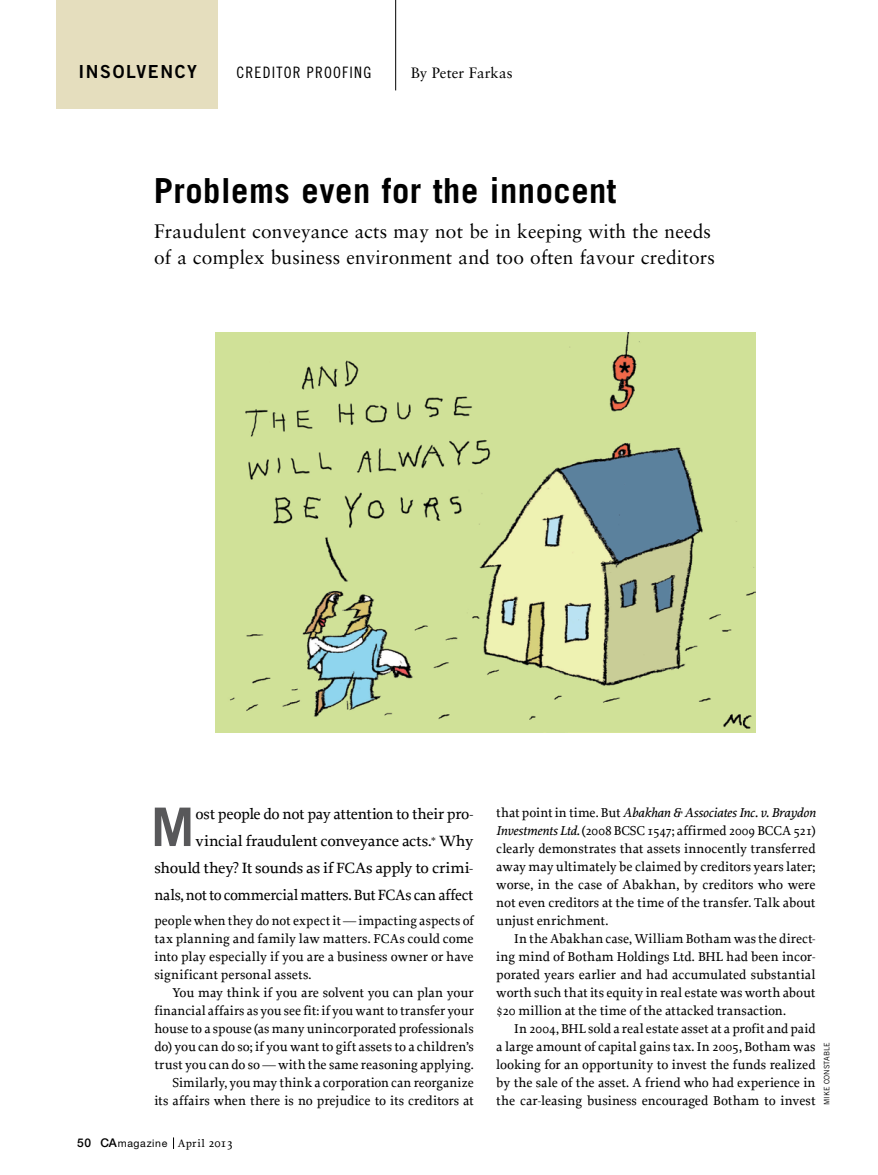
<style>
.page{position:relative;width:878px;height:1175px;background:#fff}
.page>*{position:absolute;margin:0;border:0;box-sizing:border-box;transform-origin:0 0}
.t1{font:700 53.25px "Trade Gothic";color:#58585a;scale:1.05 1}
.t2{font:700 34.5px "Trade Gothic";letter-spacing:.015em;color:#000}
.t3{font:19.5px/25.5px "Sabon LT Std";letter-spacing:.01em;color:#000}
.t4{font:18px "Trade Gothic Bold Two";letter-spacing:.095em;color:#000}
.t5{font:15.75px "Trade Gothic Cond Eighteen";letter-spacing:.075em;color:#000}
.t6{font:500 15.6px/26.8px "Proforma";letter-spacing:-.02em;color:#000;text-align:right}
.t7{font:15px "Sabon LT Std";color:#000}
.t8{font:500 13.5px "Proforma";letter-spacing:.005em;color:#000}
.t9{font:italic 500 13.5px "Proforma";letter-spacing:-.01em;color:#000}
.t10{font:10.5px "Helvetica Neue LT Std";letter-spacing:.055em;color:#000}
.t11{font:7.5px "Trade Gothic";color:#000}
.s1{font-weight:500;font-size:12px}
.s2{font-family:"Proforma";font-weight:500;font-size:11.25px}
.s3{font-family:"Proforma";font-weight:500;font-size:12.45px}
.s4{font-style:normal}
.s5{font-style:italic}
</style>
<div class="page">
<img style="left:215px;top:333px;width:540px;height:399px">
<div style="left:56px;top:0;width:162px;height:108px;background:#e5debe"></div>
<hr style="left:395px;top:0;width:1px;height:90px;background:#000">
<p class="t4" style="left:78px;top:60px;width:120px">INSOLVENCY</p>
<p class="t5" style="left:236px;top:63px;width:136px">CREDITOR PROOFING</p>
<p class="t7" style="left:411px;top:64px;width:103px">By Peter Farkas</p>
<p class="t2" style="left:154px;top:169px;width:464px">Problems even for the innocent</p>
<p class="t3" style="left:154px;top:218px;width:562px">Fraudulent conveyance acts may not be in keeping with the needs of a complex business environment and too often favour creditors</p>
<p class="t1" style="left:151px;top:794px;width:43px">M</p>
<p class="t6" style="left:154px;top:800px;width:320px">ost people do not pay attention to their pro&shy;vincial fraudulent conveyance acts.<sup>*</sup> Why should they? It sounds as if FCAs apply to crimi&shy;nals, not to commercial matters. But FCAs can affect</p>
<p class="t8" style="left:154px;top:912px;width:321px">people when they do not expect it — impacting aspects of</p>
<p class="t8" style="left:154px;top:930px;width:321px">tax planning and family law matters. FCAs could come</p>
<p class="t8" style="left:154px;top:948px;width:321px">into play especially if you are a business owner or have</p>
<p class="t8" style="left:154px;top:966px;width:159px">significant personal assets.</p>
<p class="t8" style="left:172px;top:984px;width:303px">You may think if you are solvent you can plan your</p>
<p class="t8" style="left:154px;top:1002px;width:321px">financial affairs as you see fit: if you want to transfer your</p>
<p class="t8" style="left:154px;top:1020px;width:321px">house to a spouse (as many unincorporated professionals</p>
<p class="t8" style="left:154px;top:1038px;width:321px">do) you can do so; if you want to gift assets to a children’s</p>
<p class="t8" style="left:154px;top:1056px;width:321px">trust you can do so — with the same reasoning applying.</p>
<p class="t8" style="left:172px;top:1074px;width:303px">Similarly, you may think a corporation can reorganize</p>
<p class="t8" style="left:154px;top:1092px;width:321px">its affairs when there is no prejudice to its creditors at</p>
<p class="t10" style="left:77px;top:1136px;width:157px"><span class="s1">50 CA</span>magazine <span class="s2">April</span> <span class="s3">2013</span></p>
<p class="t9" style="left:496px;top:804px;width:321px"><span class="s4">that point in time. But</span> Abakhan &amp; Associates Inc. v. Braydon</p>
<p class="t8" style="left:496px;top:822px;width:321px"><span class="s5">Investments Ltd.</span> (2008 BCSC 1547; affirmed 2009 BCCA 521)</p>
<p class="t8" style="left:496px;top:840px;width:321px">clearly demonstrates that assets innocently transferred</p>
<p class="t8" style="left:496px;top:858px;width:321px">away may ultimately be claimed by creditors years later;</p>
<p class="t8" style="left:496px;top:876px;width:321px">worse, in the case of Abakhan, by creditors who were</p>
<p class="t8" style="left:496px;top:894px;width:321px">not even creditors at the time of the transfer. Talk about</p>
<p class="t8" style="left:496px;top:912px;width:114px">unjust enrichment.</p>
<p class="t8" style="left:514px;top:930px;width:303px">In the Abakhan case, William Botham was the direct-</p>
<p class="t8" style="left:496px;top:948px;width:321px">ing mind of Botham Holdings Ltd. BHL had been incor-</p>
<p class="t8" style="left:496px;top:966px;width:321px">porated years earlier and had accumulated substantial</p>
<p class="t8" style="left:496px;top:984px;width:321px">worth such that its equity in real estate was worth about</p>
<p class="t8" style="left:496px;top:1002px;width:291px">$20 million at the time of the attacked transaction.</p>
<p class="t8" style="left:514px;top:1020px;width:303px">In 2004, BHL sold a real estate asset at a profit and paid</p>
<p class="t8" style="left:496px;top:1038px;width:321px">a large amount of capital gains tax. In 2005, Botham was</p>
<p class="t8" style="left:496px;top:1056px;width:321px">looking for an opportunity to invest the funds realized</p>
<p class="t8" style="left:496px;top:1074px;width:321px">by the sale of the asset. A friend who had experience in</p>
<p class="t8" style="left:496px;top:1092px;width:321px">the car-leasing business encouraged Botham to invest</p>
<p class="t11" style="left:822px;top:1104px;width:64px;rotate:-90deg">mike constable</p>
</div>
